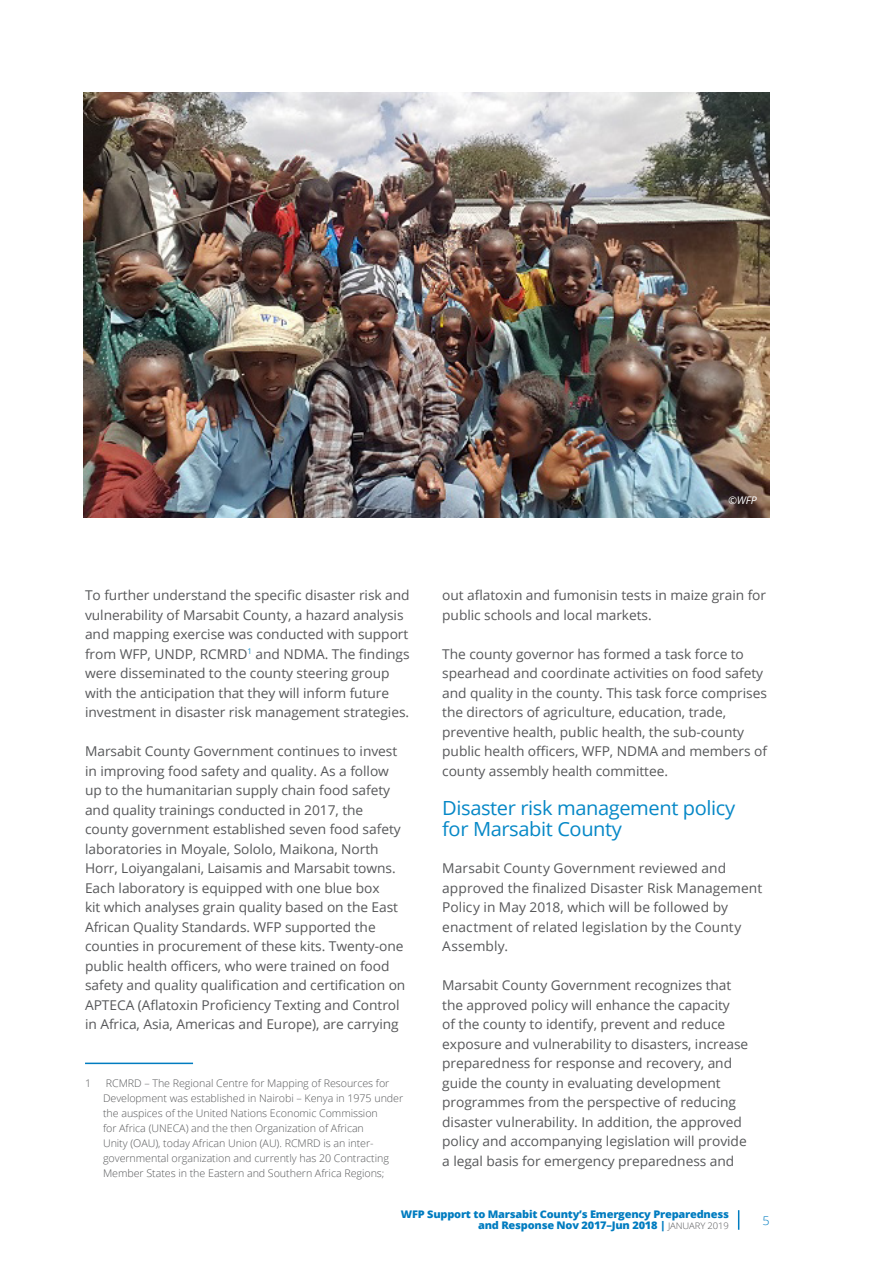
<style>
.page{position:relative;width:893px;height:1263px;background:#fff}
.page>*{position:absolute;margin:0;border:0;box-sizing:border-box;transform-origin:0 0}
.SUB_1{font:19.5px/21px "Open Sans";letter-spacing:-.02em;color:#0688c7}
.BOOTY{font:13.5px/19.5px "Open Sans";letter-spacing:-.005em;color:#57585a}
.t1{font:300 12px "Open Sans";color:#007cc0;scale:1.05 1}
.Footnote_text{font:300 10.5px/15px "Open Sans";letter-spacing:-.005em;color:#57585a}
.t2{font:800 10.5px/10.5px "Open Sans";letter-spacing:-.02em;color:#007cc0;text-align:right;scale:1.05 1}
.BOOTY-2{font:italic 10.5px "Open Sans";color:#fff}
.s1{font-weight:300;font-size:9px;color:#57585a}
</style>
<div class="page">
<svg style="left:738px;top:1210px;width:1px;height:20px"></svg>
<hr style="left:85px;top:1062px;width:108px;height:2px;background:#007cc0">
<img style="left:84px;top:92px;width:686px;height:425px">
<p class="BOOTY-2" style="left:728px;top:493px;width:30px">©WFP</p>
<p class="BOOTY" style="left:85px;top:585px;width:326px">To further understand the specific disaster risk and vulnerability of Marsabit County, a hazard analysis and mapping exercise was conducted with support from WFP, UNDP, RCMRD<sup>1</sup> and NDMA. The findings were disseminated to the county steering group with the anticipation that they will inform future investment in disaster risk management strategies.</p>
<p class="BOOTY" style="left:85px;top:741px;width:322px">Marsabit County Government continues to invest in improving food safety and quality. As a follow up to the humanitarian supply chain food safety and quality trainings conducted in 2017, the county government established seven food safety laboratories in Moyale, Sololo, Maikona, North Horr, Loiyangalani, Laisamis and Marsabit towns.<br>Each laboratory is equipped with one blue box<br>kit which analyses grain quality based on the East African Quality Standards. WFP supported the counties in procurement of these kits. Twenty-one public health officers, who were trained on food safety and quality qualification and certification on APTECA (Aflatoxin Proficiency Texting and Control in Africa, Asia, Americas and Europe), are carrying</p>
<p class="Footnote_text" style="left:85px;top:1075px;width:8px">1</p>
<p class="Footnote_text" style="left:103px;top:1075px;width:302px">RCMRD – The Regional Centre for Mapping of Resources for Development was established in Nairobi – Kenya in 1975 under the auspices of the United Nations Economic Commission<br>for Africa (UNECA) and the then Organization of African<br>Unity (OAU), today African Union (AU). RCMRD is an inter&shy;governmental organization and currently has 20 Contracting Member States in the Eastern and Southern Africa Regions;</p>
<p class="BOOTY" style="left:442px;top:585px;width:325px">out aflatoxin and fumonisin tests in maize grain for public schools and local markets.</p>
<p class="BOOTY" style="left:442px;top:644px;width:326px">The county governor has formed a task force to spearhead and coordinate activities on food safety and quality in the county. This task force comprises the directors of agriculture, education, trade, preventive health, public health, the sub-county public health officers, WFP, NDMA and members of county assembly health committee.</p>
<p class="SUB_1" style="left:442px;top:796px;width:294px">Disaster risk management policy for Marsabit County</p>
<p class="BOOTY" style="left:442px;top:858px;width:322px">Marsabit County Government reviewed and approved the finalized Disaster Risk Management Policy in May 2018, which will be followed by enactment of related legislation by the County Assembly.</p>
<p class="BOOTY" style="left:442px;top:975px;width:308px">Marsabit County Government recognizes that the approved policy will enhance the capacity<br>of the county to identify, prevent and reduce exposure and vulnerability to disasters, increase preparedness for response and recovery, and guide the county in evaluating development programmes from the perspective of reducing disaster vulnerability. In addition, the approved policy and accompanying legislation will provide a legal basis for emergency preparedness and</p>
<p class="t2" style="left:401px;top:1208px;width:314px">WFP Support to Marsabit County’s Emergency Preparedness and Response Nov 2017–Jun 2018 | <span class="s1">JANUARY 2019</span></p>
<p class="t1" style="left:762px;top:1212px;width:8px">5</p>
</div>
